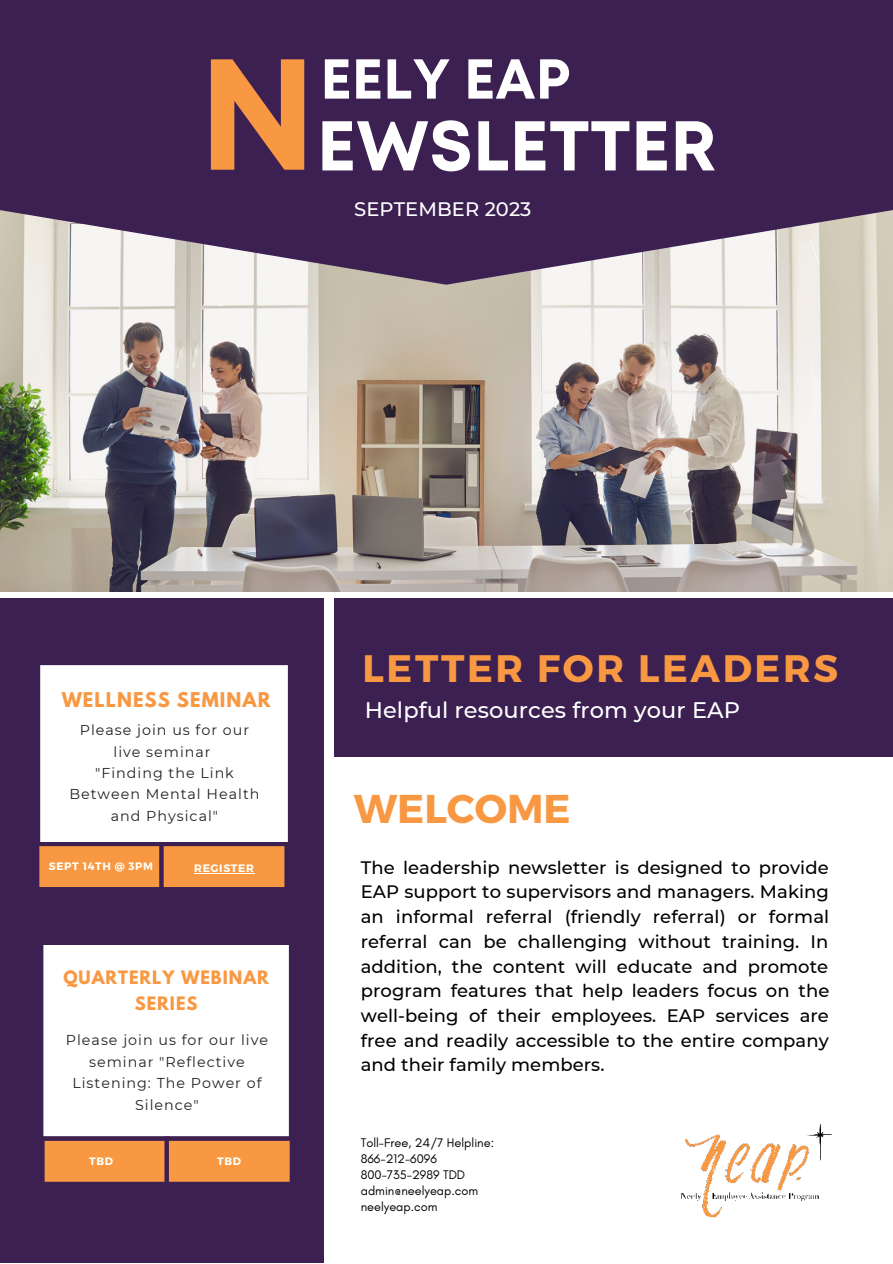
<style>
.page{position:relative;width:893px;height:1264px;background:#fff}
.page>*{position:absolute;margin:0;border:0;box-sizing:border-box;transform-origin:0 0}
.t1{font:700 157.65px "Mont";color:#f89842}
.t2{font:700 70.2px "Mont";color:#fff}
.t3{font:700 56.1px "Mont";color:#fff}
.t4{font:700 40.2px "Montserrat";color:#f89842}
.t5{font:700 38.25px "Montserrat";letter-spacing:.07em;color:#f89842}
.t6{font:500 22.5px "Montserrat";letter-spacing:.005em;color:#fff}
.t7{font:500 19.5px "Montserrat";letter-spacing:.005em;color:#fff}
.t8{font:500 18px/24.8px "Montserrat";letter-spacing:.005em;color:#000;text-align:justify}
.t9{font:700 18px "League Spartan";letter-spacing:.06em;color:#f89842}
.t10{font:700 16.35px/25.8px "League Spartan";letter-spacing:.06em;color:#f89842;text-align:center}
.t11{font:14.25px/21.3px "Montserrat";letter-spacing:.07em;color:#222;text-align:center}
.t12{font:12.75px/15.9px "Glacial Indifference";color:#000}
.t13{font:700 10.8px "Montserrat";letter-spacing:.06em;color:#fffff9}
</style>
<div class="page">
<img style="left:0;top:285px;width:892px;height:306px">
<svg style="left:0;top:0;width:892px;height:285px;background:#523962"></svg>
<div style="left:334px;top:598px;width:558px;height:158px;background:#3c2051"></div>
<div style="left:0;top:598px;width:324px;height:664px;background:#3c2051"></div>
<img style="left:681px;top:1123px;width:151px;height:95px">
<div style="left:43px;top:945px;width:246px;height:191px;background:#fff"></div>
<svg style="left:43px;top:1136px;width:247px;height:46px;background:#df8844"></svg>
<div style="left:40px;top:665px;width:248px;height:176px;background:#fff"></div>
<svg style="left:39px;top:841px;width:249px;height:46px;background:#e18c48"></svg>
<hr style="left:194px;top:872px;width:60px;height:1px;background:#fffff9">
<h1 class="t1" style="left:198px;top:12px;width:120px">N</h1>
<h3 class="t3" style="left:320px;top:42px;width:251px">EELY EAP</h3>
<h2 class="t2" style="left:317px;top:100px;width:401px">EWSLETTER</h2>
<p class="t7" style="left:354px;top:196px;width:178px">SEPTEMBER 2023</p>
<p class="t9" style="left:62px;top:685px;width:210px">WELLNESS SEMINAR</p>
<p class="t11" style="left:69px;top:719px;width:191px">Please join us for our live seminar<br>"Finding the Link<br>Between Mental Health and Physical"</p>
<p class="t13" style="left:49px;top:859px;width:105px">SEPT 14TH @ 3PM</p>
<p class="t13" style="left:194px;top:861px;width:61px">REGISTER</p>
<p class="t13" style="left:54px;top:865px;width:97px">MAY 11TH@ 3PM</p>
<p class="t10" style="left:63px;top:964px;width:207px">QUARTERLY WEBINAR<br>SERIES</p>
<p class="t11" style="left:66px;top:1029px;width:204px">Please join us for our live seminar "Reflective<br>Listening: The Power of<br>Silence"</p>
<p class="t13" style="left:89px;top:1154px;width:25px">TBD</p>
<p class="t13" style="left:217px;top:1154px;width:25px">TBD</p>
<h3 class="t5" style="left:362px;top:644px;width:477px">LETTER FOR LEADERS</h3>
<p class="t6" style="left:365px;top:694px;width:376px">Helpful resources from your EAP</p>
<h3 class="t4" style="left:354px;top:784px;width:218px">WELCOME</h3>
<p class="t8" style="left:361px;top:854px;width:470px">The leadership newsletter is designed to provide EAP support to supervisors and managers. Making an informal referral (friendly referral) or formal referral can be challenging without training. In addition, the content will educate and promote program features that help leaders focus on the well-being of their employees. EAP services are free and readily accessible to the entire company and their family members.</p>
<p class="t12" style="left:361px;top:1135px;width:135px">Toll-Free, 24/7 Helpline:<br>866-212-6096<br>800-735-2989 TDD admin@neelyeap.com neelyeap.com</p>
</div>
